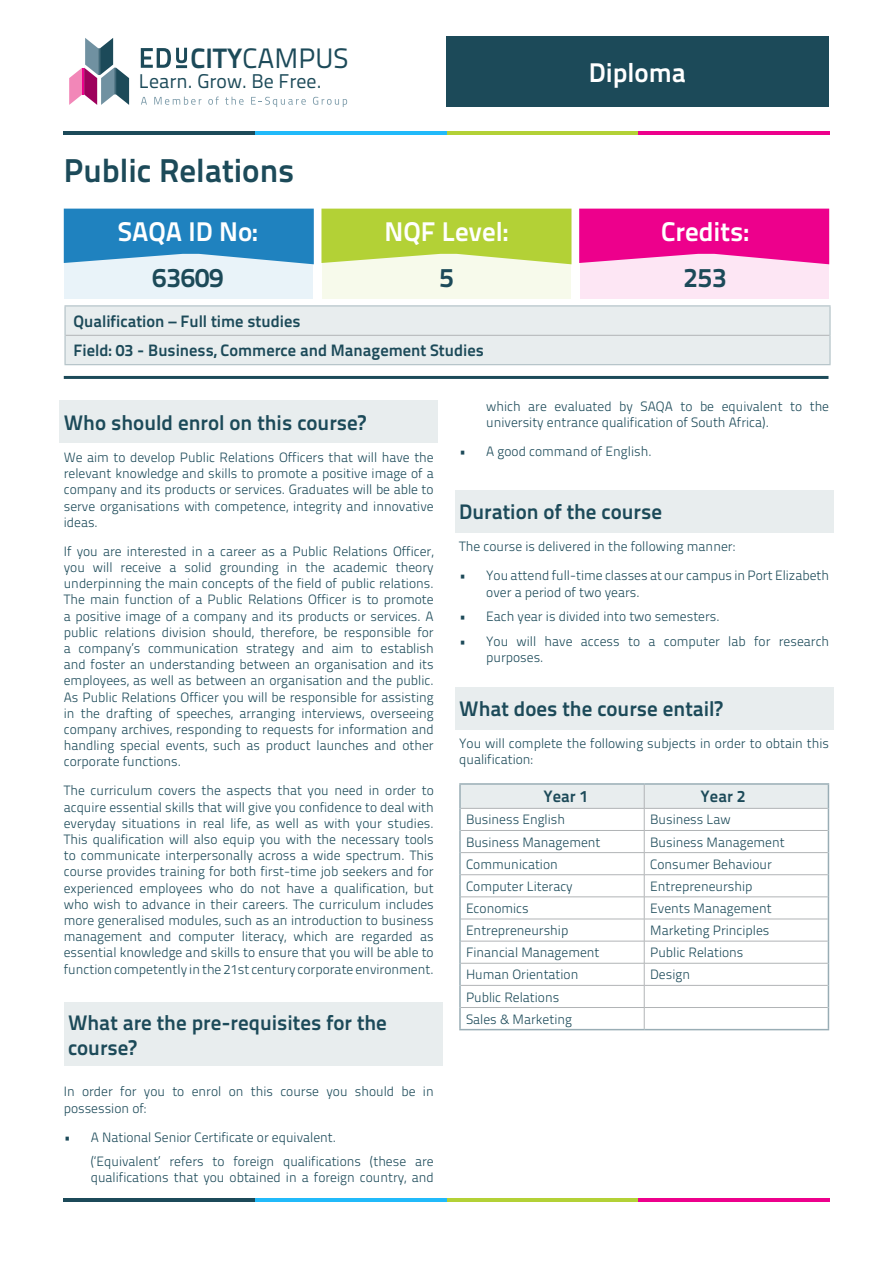
<style>
.page{position:relative;width:893px;height:1263px;background:#fff}
.page>*{position:absolute;margin:0;border:0;box-sizing:border-box;transform-origin:0 0}
.t1{font:33px "Titillium Text 22 L 800 wt";color:#1c4a59}
.t2{font:28.05px "Titillium Text 22 L 400 wt";color:#1c4a59}
.t3{font:27px "Titillium Text 22 L 800 wt";color:#fff}
.t4{font:27px "Titillium Text 22 L 800 wt";color:#1c4a59}
.t5{font:21px/25.2px "Titillium Text 22 L 800 wt";color:#1c4a59}
.t6{font:19.8px "Titillium Text 22 L 400 wt";color:#1c4a59}
.t7{font:16.5px/29.4px "Titillium Text 22 L 800 wt";color:#1c4a59}
.t8{font:13.5px/16.2px "Titillium Text 22 L 250 wt";color:#1c4a59}
.s1{font-family:"Titillium Text 22 L 800 wt"}
</style>
<div class="page">
<div style="left:322px;top:209px;width:249px;height:90px;background:#f7faeb"></div>
<div style="left:580px;top:209px;width:248px;height:90px;background:#fde6f4"></div>
<div style="left:64px;top:209px;width:249px;height:90px;background:#e9f3f9"></div>
<hr style="left:446px;top:132px;width:192px;height:3px;background:#b3d136">
<hr style="left:255px;top:132px;width:191px;height:3px;background:#21bafa">
<hr style="left:64px;top:132px;width:191px;height:3px;background:#1c4a59">
<hr style="left:638px;top:132px;width:191px;height:3px;background:#ed008c">
<svg style="left:64px;top:209px;width:250px;height:55px;background:#338dc4"></svg>
<svg style="left:321px;top:209px;width:250px;height:55px;background:#bad548"></svg>
<svg style="left:579px;top:209px;width:250px;height:55px;background:#ee1796"></svg>
<hr style="left:64px;top:376px;width:764px;height:3px;background:#1c4a59">
<div style="left:60px;top:401px;width:378px;height:42px;background:#e8edee"></div>
<div style="left:64px;top:1002px;width:378px;height:64px;background:#e8edee"></div>
<div style="left:455px;top:490px;width:378px;height:43px;background:#e8edee"></div>
<div style="left:455px;top:687px;width:378px;height:42px;background:#e8edee"></div>
<hr style="left:459px;top:783px;width:185px;height:2px;background:#99adb5">
<hr style="left:459px;top:785px;width:2px;height:23px;background:#99adb5">
<hr style="left:644px;top:783px;width:185px;height:2px;background:#99adb5">
<hr style="left:459px;top:808px;width:2px;height:22px;background:#99adb5">
<hr style="left:459px;top:830px;width:2px;height:23px;background:#99adb5">
<hr style="left:459px;top:853px;width:2px;height:22px;background:#99adb5">
<hr style="left:459px;top:875px;width:2px;height:22px;background:#99adb5">
<hr style="left:459px;top:897px;width:2px;height:22px;background:#99adb5">
<hr style="left:459px;top:919px;width:2px;height:22px;background:#99adb5">
<hr style="left:459px;top:941px;width:2px;height:22px;background:#99adb5">
<hr style="left:459px;top:963px;width:2px;height:22px;background:#99adb5">
<hr style="left:459px;top:985px;width:2px;height:22px;background:#99adb5">
<hr style="left:459px;top:1007px;width:2px;height:22px;background:#99adb5">
<svg style="left:460px;top:784px;width:369px;height:245px"></svg>
<hr style="left:459px;top:1029px;width:185px;height:1px;background:#99adb5">
<hr style="left:644px;top:1029px;width:185px;height:1px;background:#99adb5">
<div style="left:446px;top:36px;width:382px;height:71px;background:#1c4a59"></div>
<hr style="left:446px;top:1199px;width:192px;height:3px;background:#b3d136">
<hr style="left:255px;top:1199px;width:191px;height:3px;background:#21bafa">
<hr style="left:64px;top:1199px;width:191px;height:3px;background:#1c4a59">
<hr style="left:638px;top:1199px;width:191px;height:3px;background:#ed008c">
<svg style="left:141px;top:48px;width:46px;height:20px"></svg>
<svg style="left:69px;top:38px;width:60px;height:67px"></svg>
<hr style="left:98px;top:48px;width:2px;height:27px;background:#40697a">
<svg style="left:141px;top:97px;width:6px;height:8px"></svg>
<svg style="left:154px;top:97px;width:47px;height:8px"></svg>
<svg style="left:208px;top:97px;width:11px;height:8px"></svg>
<svg style="left:225px;top:97px;width:19px;height:8px"></svg>
<svg style="left:251px;top:97px;width:55px;height:10px"></svg>
<svg style="left:313px;top:97px;width:34px;height:10px"></svg>
<div style="left:66px;top:306px;width:763px;height:58px;background:#e8edee"></div>
<hr style="left:64px;top:305px;width:767px;height:1px;background:#b0c0c5">
<hr style="left:64px;top:306px;width:2px;height:29px;background:#b0c0c5">
<hr style="left:829px;top:306px;width:2px;height:29px;background:#b0c0c5">
<hr style="left:64px;top:335px;width:2px;height:29px;background:#b0c0c5">
<hr style="left:829px;top:335px;width:2px;height:29px;background:#b0c0c5">
<hr style="left:64px;top:364px;width:767px;height:1px;background:#b0c0c5">
<hr style="left:66px;top:335px;width:763px;height:1px;background:#b1b4b6">
<h2 class="t2" style="left:191px;top:37px;width:159px"><span class="s1">CITY</span>CAMPUS</h2>
<h3 class="t6" style="left:139px;top:66px;width:184px">Learn. Grow. Be Free.</h3>
<h1 class="t1" style="left:64px;top:145px;width:232px">Public Relations</h1>
<h3 class="t3" style="left:589px;top:52px;width:99px">Diploma</h3>
<h3 class="t3" style="left:118px;top:211px;width:142px">SAQA ID No:</h3>
<h3 class="t3" style="left:385px;top:211px;width:125px">NQF Level:</h3>
<h3 class="t3" style="left:661px;top:211px;width:90px">Credits:</h3>
<h3 class="t4" style="left:152px;top:256px;width:73px">63609</h3>
<h3 class="t4" style="left:439px;top:256px;width:16px">5</h3>
<h3 class="t4" style="left:684px;top:256px;width:44px">253</h3>
<p class="t7" style="left:74px;top:305px;width:412px">Qualification – Full time studies<br>Field: 03 - Business, Commerce and Management Studies</p>
<h3 class="t5" style="left:64px;top:409px;width:304px">Who should enrol on this course?</h3>
<p class="t8" style="left:64px;top:448px;width:371px;text-align:justify">We aim to develop Public Relations Officers that will have the relevant knowledge and skills to promote a positive image of a company and its products or services. Graduates will be able to serve organisations with competence, integrity and innovative ideas.</p>
<p class="t8" style="left:64px;top:542px;width:371px;text-align:justify">If you are interested in a career as a Public Relations Officer, you will receive a solid grounding in the academic theory underpinning the main concepts of the field of public relations.<br>The main function of a Public Relations Officer is to promote a positive image of a company and its products or services. A public relations division should, therefore, be responsible for a company’s communication strategy and aim to establish and foster an understanding between an organisation and its employees, as well as between an organisation and the public.<br>As Public Relations Officer you will be responsible for assisting in the drafting of speeches, arranging interviews, overseeing company archives, responding to requests for information and handling special events, such as product launches and other corporate functions.</p>
<p class="t8" style="left:64px;top:782px;width:371px;text-align:justify">The curriculum covers the aspects that you need in order to acquire essential skills that will give you confidence to deal with everyday situations in real life, as well as with your studies.<br>This qualification will also equip you with the necessary tools to communicate interpersonally across a wide spectrum. This course provides training for both first-time job seekers and for experienced employees who do not have a qualification, but who wish to advance in their careers. The curriculum includes more generalised modules, such as an introduction to business management and computer literacy, which are regarded as essential knowledge and skills to ensure that you will be able to function competently in the 21st century corporate environment.</p>
<h3 class="t5" style="left:68px;top:1008px;width:320px">What are the pre-requisites for the course?</h3>
<p class="t8" style="left:64px;top:1083px;width:371px">In order for you to enrol on this course you should be in possession of:</p>
<p class="t8" style="left:91px;top:1124px;width:344px;line-height:24.8px;text-indent:-27px">• A National Senior Certificate or equivalent.<br>(‘Equivalent’ refers to foreign qualifications (these are</p>
<p class="t8" style="left:91px;top:1169px;width:344px">qualifications that you obtained in a foreign country, and</p>
<p class="t8" style="left:486px;top:398px;width:344px">which are evaluated by SAQA to be equivalent to the university entrance qualification of South Africa).</p>
<p class="t8" style="left:459px;top:443px;width:194px">• A good command of English.</p>
<h3 class="t5" style="left:459px;top:498px;width:204px">Duration of the course</h3>
<p class="t8" style="left:459px;top:538px;width:277px">The course is delivered in the following manner:</p>
<p class="t8" style="left:486px;top:567px;width:344px;text-indent:-27px">• You attend full-time classes at our campus in Port Elizabeth over a period of two years.</p>
<p class="t8" style="left:459px;top:608px;width:262px">• Each year is divided into two semesters.</p>
<p class="t8" style="left:486px;top:632px;width:344px;text-indent:-27px">• You will have access to a computer lab for research purposes.</p>
<h3 class="t5" style="left:459px;top:695px;width:265px">What does the course entail?</h3>
<p class="t8" style="left:459px;top:735px;width:371px">You will complete the following subjects in order to obtain this qualification:</p>
<p class="t7" style="left:544px;top:781px;width:46px">Year 1</p>
<p class="t7" style="left:701px;top:781px;width:46px">Year 2</p>
<p class="t8" style="left:466px;top:811px;width:101px">Business English</p>
<p class="t8" style="left:650px;top:811px;width:82px">Business Law</p>
<p class="t8" style="left:466px;top:833px;width:136px">Business Management</p>
<p class="t8" style="left:650px;top:833px;width:136px">Business Management</p>
<p class="t8" style="left:466px;top:855px;width:93px">Communication</p>
<p class="t8" style="left:650px;top:855px;width:123px">Consumer Behaviour</p>
<p class="t8" style="left:466px;top:877px;width:108px">Computer Literacy</p>
<p class="t8" style="left:650px;top:877px;width:104px">Entrepreneurship</p>
<p class="t8" style="left:466px;top:899px;width:64px">Economics</p>
<p class="t8" style="left:650px;top:899px;width:123px">Events Management</p>
<p class="t8" style="left:466px;top:921px;width:104px">Entrepreneurship</p>
<p class="t8" style="left:650px;top:921px;width:121px">Marketing Principles</p>
<p class="t8" style="left:466px;top:944px;width:135px">Financial Management</p>
<p class="t8" style="left:650px;top:944px;width:95px">Public Relations</p>
<p class="t8" style="left:466px;top:966px;width:114px">Human Orientation</p>
<p class="t8" style="left:650px;top:966px;width:41px">Design</p>
<p class="t8" style="left:466px;top:985px;width:108px;line-height:22.2px">Public Relations<br>Sales &amp; Marketing</p>
</div>
